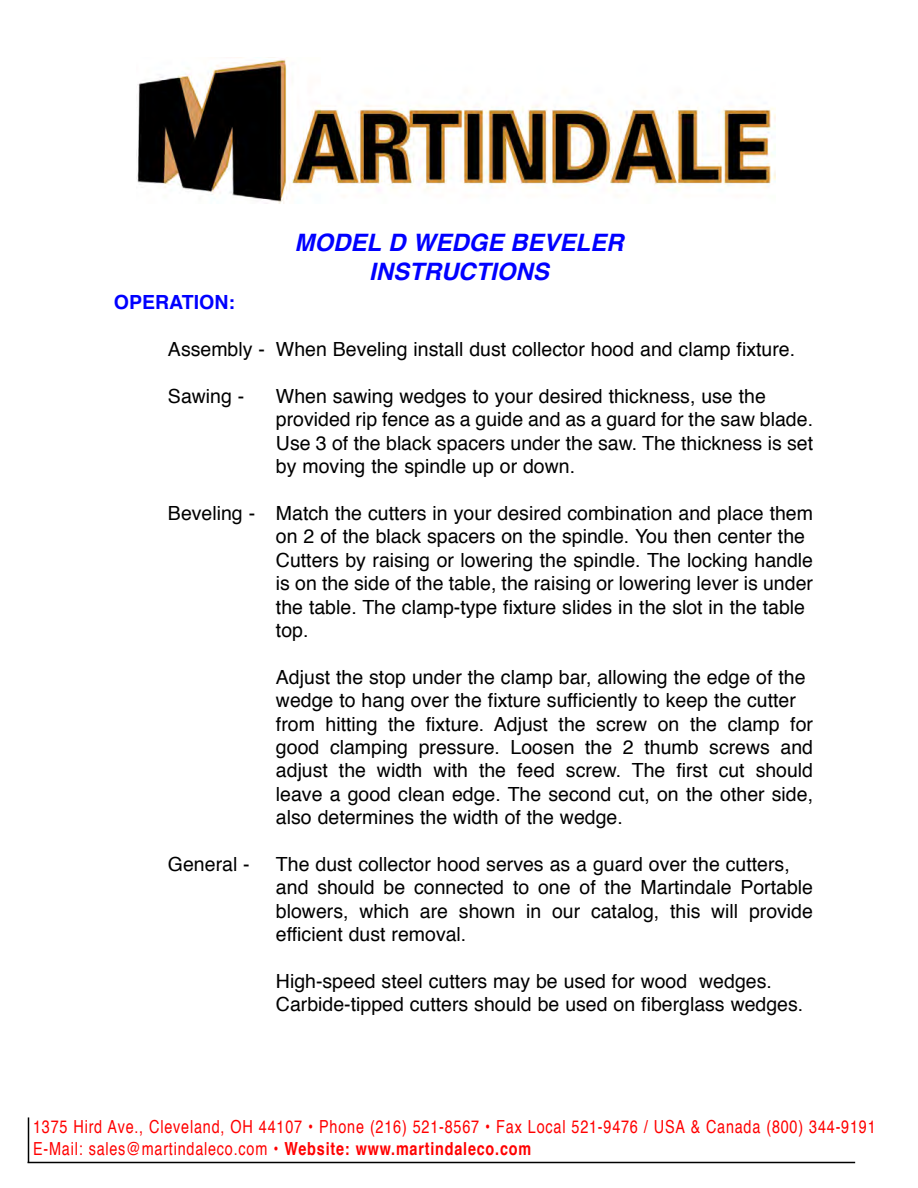
<style>
.page{position:relative;width:918px;height:1188px;background:#fff}
.page>*{position:absolute;margin:0;border:0;box-sizing:border-box;transform-origin:0 0}
.t1{font:italic 700 24px/28.8px "Helvetica";color:#00f;text-align:center}
.t2{font:19.5px/23.4px "Helvetica";color:#000}
.t3{font:700 19.5px "Helvetica";color:#00f}
.t4{font:18px/21.6px "Helvetica";letter-spacing:.055em;color:#f00;scale:.8 1}
.s1{font-weight:700}
</style>
<div class="page">
<img style="left:137px;top:59px;width:638px;height:145px">
<hr style="left:28px;top:1117px;width:1px;height:45px;background:#000">
<hr style="left:28px;top:1162px;width:827px;height:1px;background:#000">
<p class="t1" style="left:295px;top:230px;width:330px">MODEL D WEDGE BEVELER<br>INSTRUCTIONS</p>
<p class="t3" style="left:114px;top:294px;width:122px">OPERATION:</p>
<p class="t2" style="left:168px;top:339px;width:629px">Assembly - When Beveling install dust collector hood and clamp fixture.</p>
<p class="t2" style="left:168px;top:386px;width:78px">Sawing -</p>
<p class="t2" style="left:276px;top:386px;width:539px">When sawing wedges to your desired thickness, use the provided rip fence as a guide and as a guard for the saw blade.<br>Use 3 of the black spacers under the saw. The thickness is set by moving the spindle up or down.</p>
<p class="t2" style="left:276px;top:503px;width:539px;text-indent:-108px">Beveling - Match the cutters in your desired combination and place them on 2 of the black spacers on the spindle. You then center the Cutters by raising or lowering the spindle. The locking handle is on the side of the table, the raising or lowering lever is under the table. The clamp-type fixture slides in the slot in the table top.</p>
<p class="t2" style="left:276px;top:667px;width:539px">Adjust the stop under the clamp bar, allowing the edge of the wedge to hang over the fixture sufficiently to keep the cutter from hitting the fixture. Adjust the screw on the clamp for good clamping pressure. Loosen the 2 thumb screws and adjust the width with the feed screw. The first cut should leave a good clean edge. The second cut, on the other side, also determines the width of the wedge.</p>
<p class="t2" style="left:168px;top:854px;width:83px">General -</p>
<p class="t2" style="left:276px;top:854px;width:539px">The dust collector hood serves as a guard over the cutters, and should be connected to one of the Martindale Portable blowers, which are shown in our catalog, this will provide efficient dust removal.</p>
<p class="t2" style="left:276px;top:971px;width:529px">High-speed steel cutters may be used for wood wedges.<br>Carbide-tipped cutters should be used on fiberglass wedges.</p>
<p class="t4" style="left:33px;top:1117px;width:1055px">1375 Hird Ave., Cleveland, OH 44107 • Phone (216) 521-8567 • Fax Local 521-9476 / USA &amp; Canada (800) 344-9191<br>E-Mail: sales@martindaleco.com • <span class="s1">Website: www.martindaleco.com</span></p>
</div>
